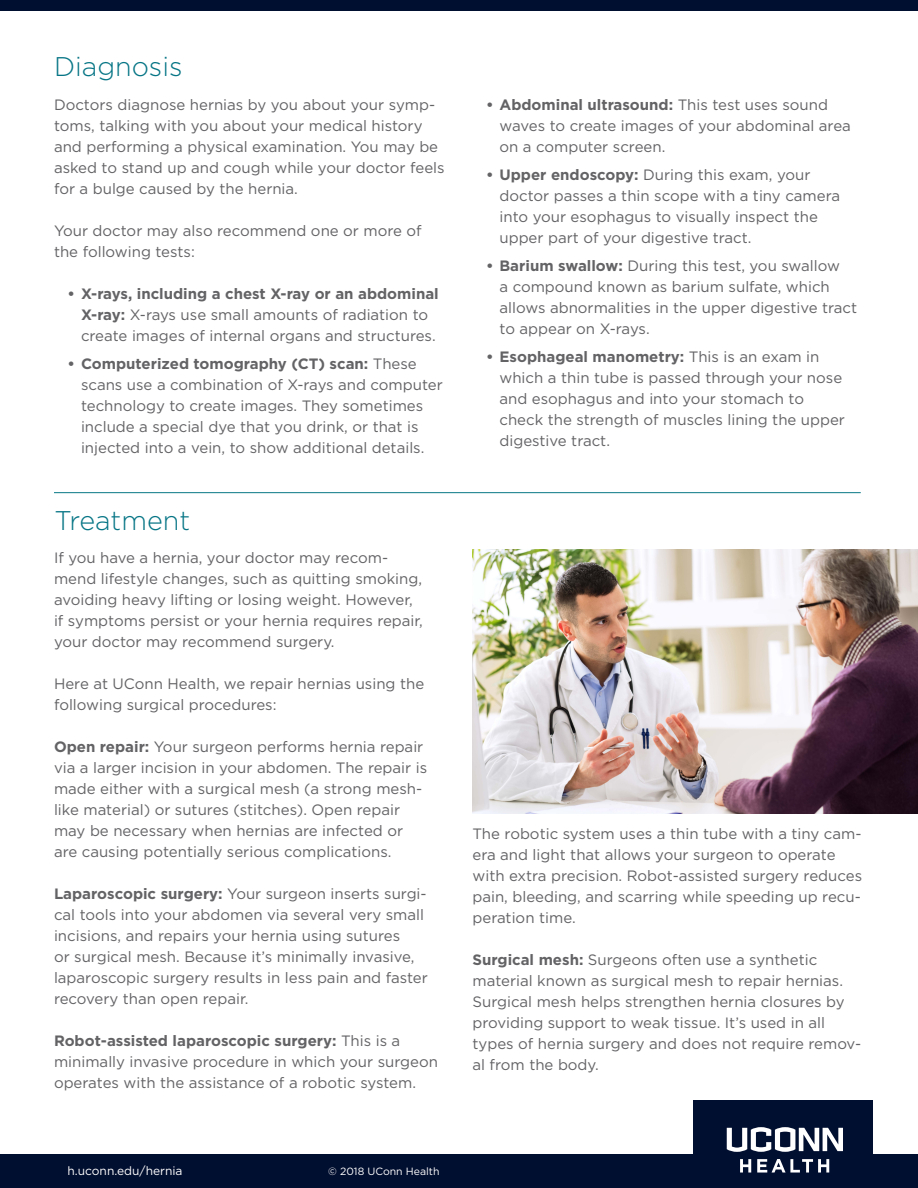
<style>
.page{position:relative;width:918px;height:1188px;background:#fff}
.page>*{position:absolute;margin:0;border:0;box-sizing:border-box;transform-origin:0 0}
.t1{font:300 27px "Gotham";color:#067585}
.t2{font:15px/21px "Gotham";color:#636366}
.t3{font:12px "Gotham";color:#fff}
.t4{font:10.5px "Gotham";color:#fff}
.s1{font-weight:700}
</style>
<div class="page">
<div style="left:0;top:0;width:918px;height:11px;background:#000e2f"></div>
<div style="left:0;top:1154px;width:918px;height:34px;background:#000e2f"></div>
<div style="left:693px;top:1101px;width:180px;height:87px;background:#000e2f"></div>
<svg style="left:740px;top:1159px;width:11px;height:14px"></svg>
<svg style="left:757px;top:1159px;width:72px;height:14px"></svg>
<svg style="left:727px;top:1127px;width:116px;height:25px"></svg>
<img style="left:472px;top:550px;width:446px;height:264px">
<hr style="left:54px;top:492px;width:807px;height:1px;background:#067585">
<p class="t1" style="left:54px;top:49px;width:130px">Diagnosis</p>
<p class="t2" style="left:54px;top:94px;width:392px">Doctors diagnose hernias by you about your symp&shy;toms, talking with you about your medical history and performing a physical examination. You may be asked to stand up and cough while your doctor feels for a bulge caused by the hernia.</p>
<p class="t2" style="left:54px;top:220px;width:369px">Your doctor may also recommend one or more of the following tests:</p>
<p class="t2" style="left:81px;top:283px;width:359px;text-indent:-14px"><span class="s1">• X-rays, including a chest X-ray or an abdominal<br>X-ray:</span> X-rays use small amounts of radiation to create images of internal organs and structures.</p>
<p class="t2" style="left:81px;top:353px;width:363px;text-indent:-14px"><span class="s1">• Computerized tomography (CT) scan:</span> These scans use a combination of X-rays and computer technology to create images. They sometimes include a special dye that you drink, or that is injected into a vein, to show additional details.</p>
<p class="t1" style="left:55px;top:504px;width:137px">Treatment</p>
<p class="t2" style="left:54px;top:547px;width:370px">If you have a hernia, your doctor may recom&shy;mend lifestyle changes, such as quitting smoking, avoiding heavy lifting or losing weight. However, if symptoms persist or your hernia requires repair, your doctor may recommend surgery.</p>
<p class="t2" style="left:54px;top:673px;width:372px">Here at UConn Health, we repair hernias using the following surgical procedures:</p>
<p class="t2" style="left:54px;top:736px;width:375px"><span class="s1">Open repair:</span> Your surgeon performs hernia repair via a larger incision in your abdomen. The repair is made either with a surgical mesh (a strong mesh&shy;like material) or sutures (stitches). Open repair may be necessary when hernias are infected or are causing potentially serious complications.</p>
<p class="t2" style="left:54px;top:883px;width:375px"><span class="s1">Laparoscopic surgery:</span> Your surgeon inserts surgi&shy;cal tools into your abdomen via several very small incisions, and repairs your hernia using sutures<br>or surgical mesh. Because it’s minimally invasive, laparoscopic surgery results in less pain and faster recovery than open repair.</p>
<p class="t2" style="left:54px;top:1030px;width:385px"><span class="s1">Robot-assisted laparoscopic surgery:</span> This is a minimally invasive procedure in which your surgeon operates with the assistance of a robotic system.</p>
<p class="t2" style="left:500px;top:94px;width:353px;text-indent:-14px"><span class="s1">• Abdominal ultrasound:</span> This test uses sound waves to create images of your abdominal area on a computer screen.</p>
<p class="t2" style="left:500px;top:164px;width:342px;text-indent:-14px"><span class="s1">• Upper endoscopy:</span> During this exam, your doctor passes a thin scope with a tiny camera into your esophagus to visually inspect the upper part of your digestive tract.</p>
<p class="t2" style="left:500px;top:255px;width:359px;text-indent:-14px"><span class="s1">• Barium swallow:</span> During this test, you swallow<br>a compound known as barium sulfate, which allows abnormalities in the upper digestive tract to appear on X-rays.</p>
<p class="t2" style="left:500px;top:345px;width:347px;text-indent:-14px"><span class="s1">• Esophageal manometry:</span> This is an exam in which a thin tube is passed through your nose and esophagus and into your stomach to check the strength of muscles lining the upper digestive tract.</p>
<p class="t2" style="left:472px;top:823px;width:391px">The robotic system uses a thin tube with a tiny cam&shy;era and light that allows your surgeon to operate with extra precision. Robot-assisted surgery reduces pain, bleeding, and scarring while speeding up recu&shy;peration time.</p>
<p class="t2" style="left:472px;top:949px;width:390px"><span class="s1">Surgical mesh:</span> Surgeons often use a synthetic material known as surgical mesh to repair hernias.<br>Surgical mesh helps strengthen hernia closures by providing support to weak tissue. It’s used in all types of hernia surgery and does not require remov&shy;al from the body.</p>
<p class="t3" style="left:68px;top:1163px;width:117px">h.uconn.edu/hernia</p>
<p class="t4" style="left:328px;top:1165px;width:113px">© 2018 UConn Health</p>
</div>
